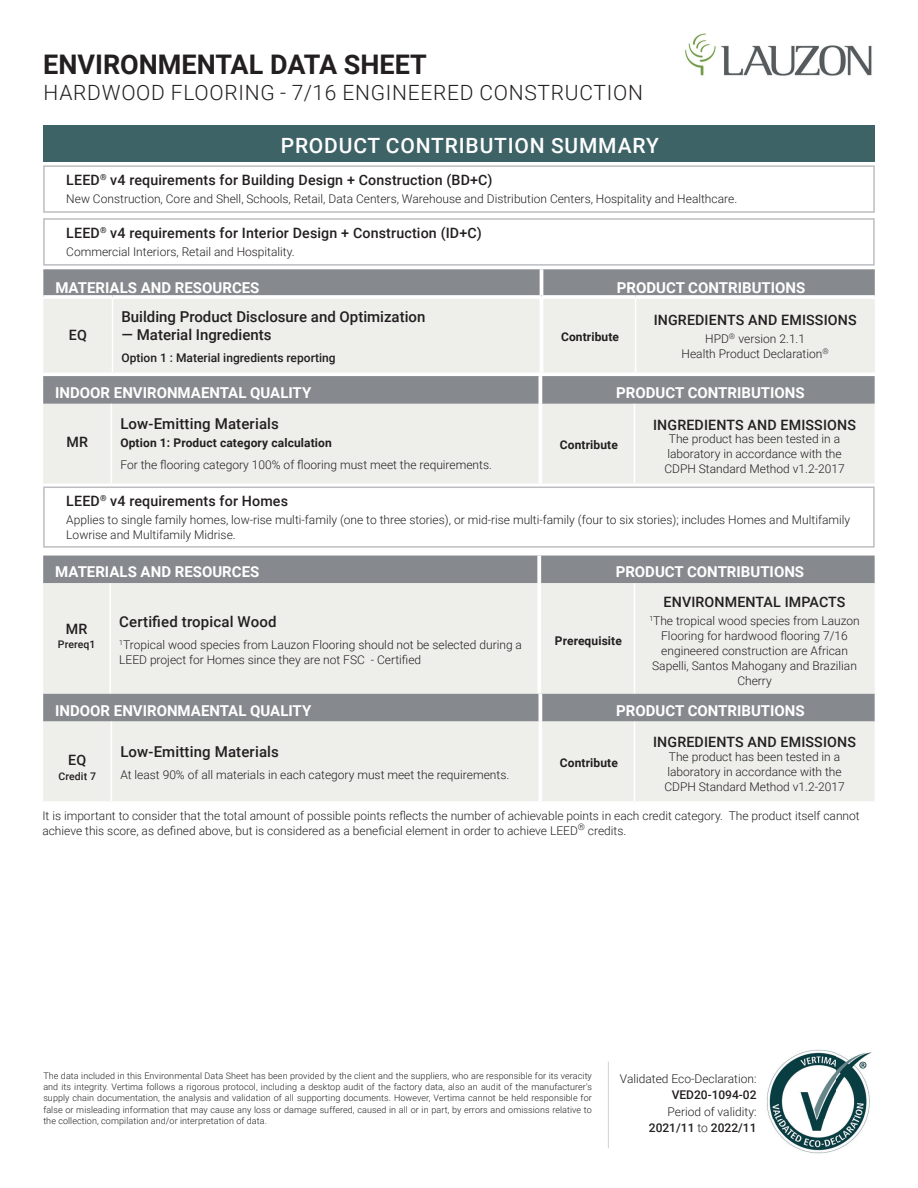
<style>
.page{position:relative;width:918px;height:1188px;background:#fff}
.page>*{position:absolute;margin:0;border:0;box-sizing:border-box;transform-origin:0 0}
.t1{font:700 27px "Roboto";color:#231f20}
.t2{font:300 21px "Roboto";letter-spacing:.035em;color:#231f20}
.t3{font:500 21px "Roboto";letter-spacing:.04em;color:#fff}
.t4{font:700 15px "Roboto";color:#fff}
.t5{font:500 15px "Roboto";color:#231f20}
.t6{font:500 14.25px "Roboto";letter-spacing:.01em;color:#231f20}
.t7{font:300 12px/15px "Roboto";color:#231f20;text-align:center}
.t8{font:700 12px "Roboto";letter-spacing:.01em;color:#231f20}
.t9{font:500 12px "Roboto";color:#231f20}
.t10{font:500 10.5px "Roboto";letter-spacing:.01em;color:#231f20}
.t11{font:300 9px/11.2px "Roboto";letter-spacing:.01em;color:#231f20;text-align:justify}
.s1{font-weight:500}
</style>
<div class="page">
<img style="left:767px;top:1049px;width:105px;height:105px">
<div style="left:43px;top:165px;width:832px;height:48px;border:2px solid #bcbdc0"></div>
<div style="left:43px;top:218px;width:832px;height:48px;border:2px solid #bcbdc0"></div>
<div style="left:43px;top:125px;width:832px;height:37px;background:#3e6367"></div>
<div style="left:43px;top:269px;width:832px;height:26px;background:#868a8e"></div>
<div style="left:43px;top:299px;width:832px;height:74px;background:#eeeeeb"></div>
<hr style="left:112px;top:299px;width:1px;height:74px;background:#fff">
<hr style="left:635px;top:299px;width:1px;height:74px;background:#fff">
<hr style="left:540px;top:269px;width:3px;height:26px;background:#fff">
<hr style="left:540px;top:299px;width:3px;height:74px;background:#fff">
<svg style="left:43px;top:295px;width:69px;height:2px"></svg>
<svg style="left:112px;top:295px;width:430px;height:2px"></svg>
<svg style="left:542px;top:295px;width:94px;height:2px"></svg>
<svg style="left:636px;top:295px;width:239px;height:2px"></svg>
<hr style="left:608px;top:1062px;width:1px;height:86px;background:#d1d2d4">
<img style="left:685px;top:33px;width:187px;height:43px">
<svg style="left:43px;top:376px;width:832px;height:28px;background:#878b8f"></svg>
<div style="left:43px;top:404px;width:832px;height:80px;background:#eeeeeb"></div>
<hr style="left:111px;top:404px;width:1px;height:80px;background:#fff">
<hr style="left:634px;top:404px;width:1px;height:80px;background:#fff">
<svg style="left:538px;top:376px;width:4px;height:28px"></svg>
<hr style="left:538px;top:404px;width:4px;height:80px;background:#fff">
<div style="left:43px;top:556px;width:832px;height:27px;background:#868a8e"></div>
<div style="left:43px;top:583px;width:832px;height:111px;background:#eeeeeb"></div>
<hr style="left:110px;top:583px;width:1px;height:112px;background:#fff">
<hr style="left:634px;top:583px;width:1px;height:112px;background:#fff">
<svg style="left:537px;top:556px;width:4px;height:27px"></svg>
<hr style="left:537px;top:583px;width:4px;height:112px;background:#fff">
<div style="left:43px;top:487px;width:832px;height:61px;border:2px solid #bcbdc0"></div>
<div style="left:43px;top:694px;width:832px;height:28px;background:#868a8e"></div>
<div style="left:43px;top:722px;width:832px;height:79px;background:#eeeeeb"></div>
<hr style="left:111px;top:722px;width:1px;height:79px;background:#fff">
<hr style="left:634px;top:722px;width:1px;height:79px;background:#fff">
<svg style="left:538px;top:694px;width:4px;height:28px"></svg>
<hr style="left:538px;top:722px;width:4px;height:79px;background:#fff">
<h1 class="t1" style="left:43px;top:46px;width:385px">ENVIRONMENTAL DATA SHEET</h1>
<h2 class="t2" style="left:44px;top:78px;width:601px">HARDWOOD FLOORING - 7/16 ENGINEERED CONSTRUCTION</h2>
<h2 class="t3" style="left:281px;top:130px;width:380px">PRODUCT CONTRIBUTION SUMMARY</h2>
<p class="t6" style="left:66px;top:170px;width:428px">LEED<sup>®</sup> v4 requirements for Building Design + Construction (BD+C)</p>
<p class="t7" style="left:66px;top:191px;width:672px">New Construction, Core and Shell, Schools, Retail, Data Centers, Warehouse and Distribution Centers, Hospitality and Healthcare.</p>
<p class="t6" style="left:66px;top:223px;width:417px">LEED<sup>®</sup> v4 requirements for Interior Design + Construction (ID+C)</p>
<p class="t7" style="left:66px;top:244px;width:230px">Commercial Interiors, Retail and Hospitality.</p>
<p class="t4" style="left:55px;top:277px;width:206px">MATERIALS AND RESOURCES</p>
<p class="t4" style="left:617px;top:277px;width:190px">PRODUCT CONTRIBUTIONS</p>
<p class="t6" style="left:69px;top:325px;width:20px">EQ</p>
<p class="t5" style="left:122px;top:306px;width:305px">Building Product Disclosure and Optimization</p>
<p class="t5" style="left:122px;top:324px;width:152px">— Material Ingredients</p>
<p class="t9" style="left:122px;top:349px;width:216px">Option 1 : Material ingredients reporting</p>
<p class="t6" style="left:654px;top:310px;width:204px">INGREDIENTS AND EMISSIONS</p>
<p class="t7" style="left:682px;top:331px;width:149px">HPD<sup>®</sup> version 2.1.1<br>Health Product Declaration<sup>®</sup></p>
<p class="t8" style="left:561px;top:328px;width:60px">Contribute</p>
<p class="t4" style="left:55px;top:382px;width:258px">INDOOR ENVIRONMAENTAL QUALITY</p>
<p class="t4" style="left:616px;top:382px;width:190px">PRODUCT CONTRIBUTIONS</p>
<p class="t6" style="left:67px;top:432px;width:23px">MR</p>
<p class="t5" style="left:120px;top:413px;width:160px">Low-Emitting Materials</p>
<p class="t8" style="left:120px;top:434px;width:213px">Option 1: Product category calculation</p>
<p class="t7" style="left:120px;top:457px;width:373px">For the flooring category 100% of flooring must meet the requirements.</p>
<p class="t6" style="left:653px;top:415px;width:204px">INGREDIENTS AND EMISSIONS</p>
<p class="t7" style="left:664px;top:431px;width:182px">The product has been tested in a laboratory in accordance with the<br>CDPH Standard Method v1.2-2017</p>
<p class="t8" style="left:560px;top:437px;width:60px">Contribute</p>
<p class="t6" style="left:66px;top:491px;width:223px">LEED<sup>®</sup> v4 requirements for Homes</p>
<p class="t7" style="left:66px;top:511px;width:785px;text-align:left">Applies to single family homes, low-rise multi-family (one to three stories), or mid-rise multi-family (four to six stories); includes Homes and Multifamily<br>Lowrise and Multifamily Midrise.</p>
<p class="t4" style="left:55px;top:561px;width:206px">MATERIALS AND RESOURCES</p>
<p class="t4" style="left:616px;top:561px;width:190px">PRODUCT CONTRIBUTIONS</p>
<p class="t6" style="left:66px;top:619px;width:23px">MR</p>
<p class="t10" style="left:58px;top:637px;width:39px">Prereq1</p>
<p class="t5" style="left:119px;top:611px;width:159px">Certified tropical Wood</p>
<p class="t7" style="left:119px;top:637px;width:404px;text-align:left"><sup>1</sup>Tropical wood species from Lauzon Flooring should not be selected during a<br>LEED project for Homes since they are not FSC - Certified</p>
<p class="t8" style="left:555px;top:632px;width:69px">Prerequisite</p>
<p class="t6" style="left:664px;top:592px;width:184px">ENVIRONMENTAL IMPACTS</p>
<p class="t7" style="left:649px;top:613px;width:212px"><sup>1</sup>The tropical wood species from Lauzon<br>Flooring for hardwood flooring 7/16 engineered construction are African<br>Sapelli, Santos Mahogany and Brazilian<br>Cherry</p>
<p class="t4" style="left:55px;top:700px;width:258px">INDOOR ENVIRONMAENTAL QUALITY</p>
<p class="t4" style="left:616px;top:700px;width:190px">PRODUCT CONTRIBUTIONS</p>
<p class="t6" style="left:68px;top:750px;width:20px">EQ</p>
<p class="t10" style="left:59px;top:769px;width:39px">Credit 7</p>
<p class="t6" style="left:653px;top:732px;width:204px">INGREDIENTS AND EMISSIONS</p>
<p class="t7" style="left:664px;top:749px;width:182px">The product has been tested in a laboratory in accordance with the<br>CDPH Standard Method v1.2-2017</p>
<p class="t5" style="left:120px;top:741px;width:160px">Low-Emitting Materials</p>
<p class="t7" style="left:120px;top:767px;width:390px">At least 90% of all materials in each category must meet the requirements.</p>
<p class="t8" style="left:560px;top:754px;width:60px">Contribute</p>
<p class="t7" style="left:42px;top:808px;width:819px;text-align:left">It is important to consider that the total amount of possible points reflects the number of achievable points in each credit category. The product itself cannot achieve this score, as defined above, but is considered as a beneficial element in order to achieve LEED<sup>®</sup> credits.</p>
<p class="t11" style="left:43px;top:1070px;width:550px">The data included in this Environmental Data Sheet has been provided by the client and the suppliers, who are responsible for its veracity and its integrity. Vertima follows a rigorous protocol, including a desktop audit of the factory data, also an audit of the manufacturer's supply chain documentation, the analysis and validation of all supporting documents. However, Vertima cannot be held responsible for false or misleading information that may cause any loss or damage suffered, caused in all or in part, by errors and omissions relative to the collection, compilation and/or interpretation of data.</p>
<p class="t7" style="left:620px;top:1070px;width:138px">Validated Eco-Declaration:</p>
<p class="t9" style="left:672px;top:1087px;width:86px">VED20-1094-02</p>
<p class="t7" style="left:649px;top:1103px;width:109px;line-height:16.5px;text-align:right">Period of validity:<br><span class="s1">2021/11</span> to <span class="s1">2022/11</span></p>
</div>
